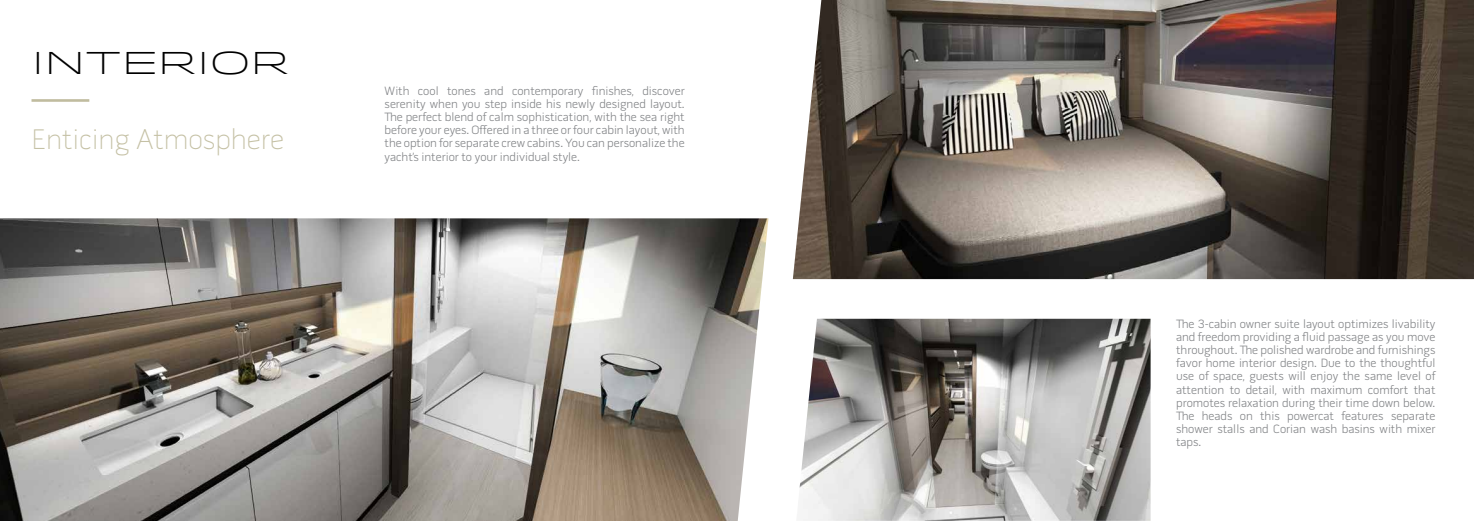
<style>
.page{position:relative;width:1474px;height:521px;background:#fff}
.page>*{position:absolute;margin:0;border:0;box-sizing:border-box;transform-origin:0 0}
.t1{font:300 31.5px "Idlewild";color:#000}
.t2{font:100 28.88px "Pill Gothic";color:#c5c1a5}
.t3{font:300 12.25px/13.1px "Pill Gothic";color:#808285;text-align:justify}
</style>
<div class="page">
<hr style="left:32px;top:99px;width:57px;height:3px;background:#c0bc9f">
<img style="left:0;top:218px;width:768px;height:303px">
<img style="left:792px;top:0;width:681px;height:279px">
<img style="left:799px;top:319px;width:351px;height:202px">
<h1 class="t1" style="left:32px;top:39px;width:259px">INTERIOR</h1>
<h2 class="t2" style="left:32px;top:128px;width:254px">Enticing Atmosphere</h2>
<p class="t3" style="left:384px;top:85px;width:301px">With cool tones and contemporary finishes, discover serenity when you step inside his newly designed layout.<br>The perfect blend of calm sophistication, with the sea right before your eyes. Offered in a three or four cabin layout, with the option for separate crew cabins. You can personalize the yacht’s interior to your individual style.</p>
<p class="t3" style="left:1176px;top:318px;width:261px">The 3-cabin owner suite layout optimizes livability and freedom providing a fluid passage as you move throughout. The polished wardrobe and furnishings favor home interior design. Due to the thoughtful use of space, guests will enjoy the same level of attention to detail, with maximum comfort that promotes relaxation during their time down below.<br>The heads on this powercat features separate shower stalls and Corian wash basins with mixer taps.</p>
</div>
